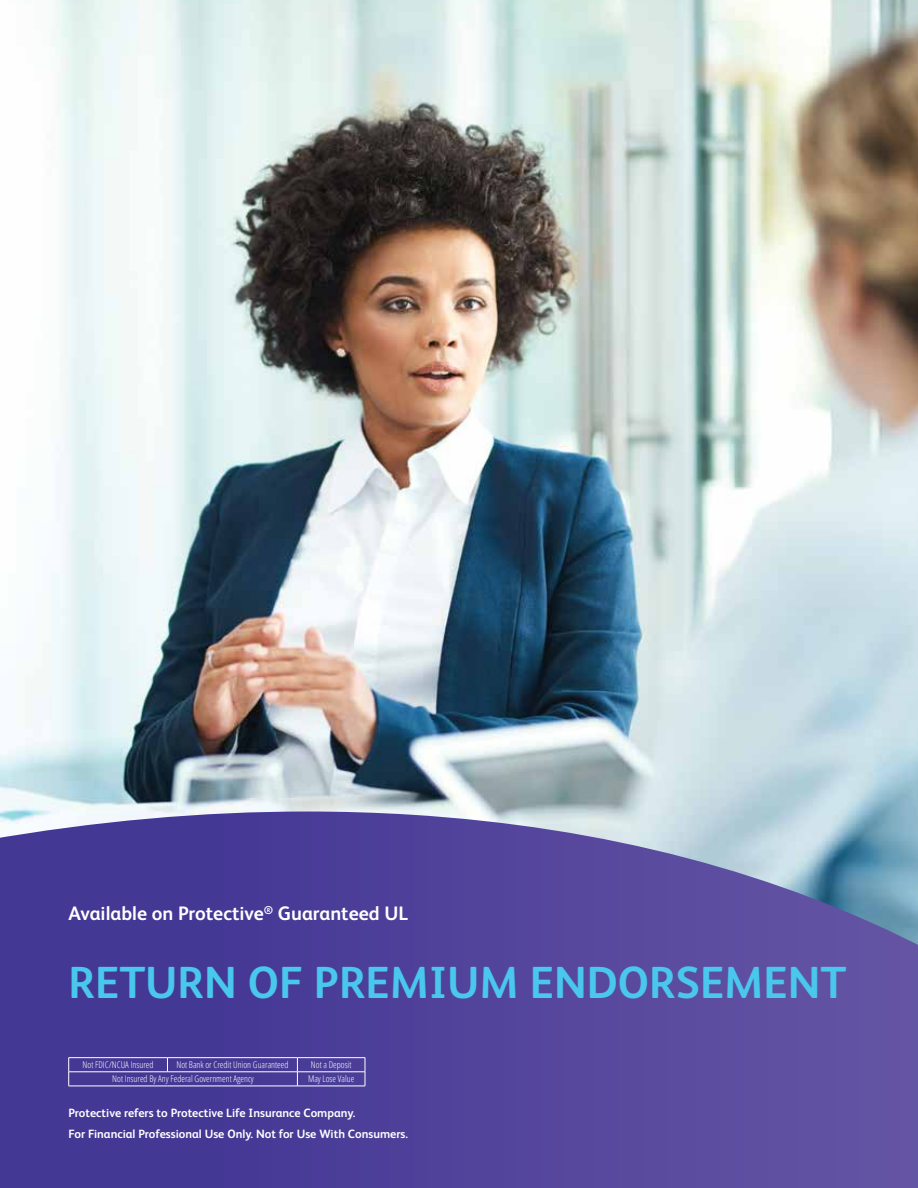
<style>
.page{position:relative;width:918px;height:1188px;background:#fff}
.page>*{position:absolute;margin:0;border:0;box-sizing:border-box;transform-origin:0 0}
.t1{font:700 45px "FS Albert Pro";color:#49c7ed}
.t2{font:700 19.5px "FS Albert Pro";color:#fff}
.t3{font:700 12px/21.1px "FS Albert Pro";color:#fff}
.t4{font:300 condensed 9.3px "Open Sans";color:#fff}
</style>
<div class="page">
<div style="left:0;top:0;width:918px;height:1188px;background:linear-gradient(to right,#3f3393,#6454a3)"></div>
<img style="left:0;top:0;width:918px;height:961px">
<svg style="left:0;top:812px;width:918px;height:140px;background:#615da5"></svg>
<hr style="left:69px;top:1057px;width:98px;height:1px;background:#fff">
<hr style="left:167px;top:1057px;width:130px;height:1px;background:#fff">
<svg style="left:167px;top:1058px;width:1px;height:14px"></svg>
<hr style="left:297px;top:1057px;width:68px;height:1px;background:#fff">
<hr style="left:69px;top:1072px;width:98px;height:1px;background:#fff">
<svg style="left:68px;top:1058px;width:1px;height:28px"></svg>
<hr style="left:167px;top:1072px;width:130px;height:1px;background:#fff">
<hr style="left:297px;top:1072px;width:68px;height:1px;background:#fff">
<svg style="left:297px;top:1058px;width:1px;height:28px"></svg>
<svg style="left:365px;top:1058px;width:1px;height:28px"></svg>
<hr style="left:69px;top:1086px;width:98px;height:1px;background:#fff">
<hr style="left:167px;top:1086px;width:130px;height:1px;background:#fff">
<hr style="left:297px;top:1086px;width:68px;height:1px;background:#fff">
<h2 class="t2" style="left:69px;top:900px;width:341px">Available on Protective<sup>®</sup> Guaranteed UL</h2>
<h1 class="t1" style="left:69px;top:951px;width:779px">RETURN OF PREMIUM ENDORSEMENT</h1>
<p class="t4" style="left:83px;top:1059px;width:72px">Not FDIC/NCUA Insured</p>
<p class="t4" style="left:176px;top:1059px;width:113px">Not Bank or Credit Union Guaranteed</p>
<p class="t4" style="left:311px;top:1059px;width:42px">Not a Deposit</p>
<p class="t4" style="left:112px;top:1073px;width:143px">Not Insured By Any Federal Government Agency</p>
<p class="t4" style="left:308px;top:1073px;width:48px">May Lose Value</p>
<p class="t3" style="left:69px;top:1102px;width:341px">Protective refers to Protective Life Insurance Company.<br>For Financial Professional Use Only. Not for Use With Consumers.</p>
</div>
